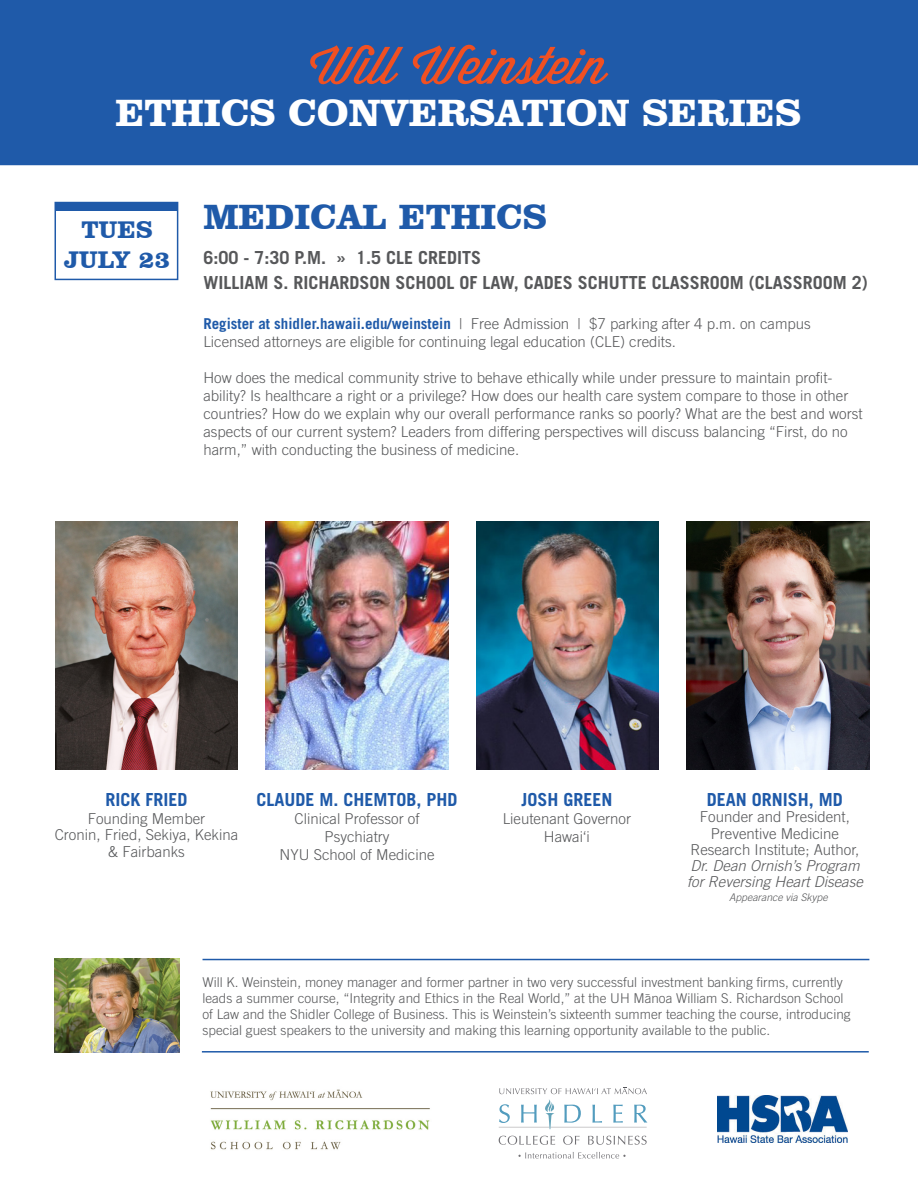
<style>
.page{position:relative;width:918px;height:1188px;background:#fff}
.page>*{position:absolute;margin:0;border:0;box-sizing:border-box;transform-origin:0 0}
.t1{font:51px "Wisdom Script AI";color:#f05022}
.t2{font:700 39px "Clarendon BT";color:#fff}
.topic_title{font:700 36px "Clarendon BT";color:#1f5aa9}
.date{font:700 24.75px "Clarendon BT";color:#1f5aa9}
.time_location{font:700 18px/24.6px "Trade Gothic";color:#57585a}
.name{font:700 18px "Trade Gothic";color:#1f5aa9}
.copy2{font:300 15px/18px "Trade Gothic";color:#57585a;text-align:center}
.time_location-2{font:300 15px "Trade Gothic";color:#57585a}
.t3{font:300 13.5px/16.2px "Trade Gothic";color:#57585a}
.t4{font:italic 300 10.5px "Trade Gothic";color:#57585a}
.s1{font-weight:700;color:#1f5aa9}
.s2{font-style:italic}
</style>
<div class="page">
<div style="left:0;top:0;width:918px;height:165px;background:#1f5aa9"></div>
<hr style="left:202px;top:1051px;width:667px;height:2px;background:#1f5aa9">
<hr style="left:203px;top:959px;width:666px;height:1px;background:#1f5aa9">
<img style="left:54px;top:959px;width:125px;height:94px">
<svg style="left:499px;top:1104px;width:11px;height:19px"></svg>
<svg style="left:521px;top:1105px;width:16px;height:18px"></svg>
<svg style="left:564px;top:1105px;width:17px;height:18px"></svg>
<svg style="left:592px;top:1105px;width:10px;height:18px"></svg>
<svg style="left:613px;top:1105px;width:10px;height:18px"></svg>
<svg style="left:634px;top:1105px;width:13px;height:18px"></svg>
<svg style="left:543px;top:1100px;width:12px;height:29px"></svg>
<svg style="left:499px;top:1136px;width:56px;height:9px"></svg>
<svg style="left:563px;top:1136px;width:17px;height:9px"></svg>
<svg style="left:588px;top:1136px;width:59px;height:9px"></svg>
<hr style="left:551px;top:1127px;width:96px;height:1px;background:#717074">
<hr style="left:499px;top:1127px;width:50px;height:1px;background:#717074">
<svg style="left:518px;top:1152px;width:108px;height:7px"></svg>
<svg style="left:499px;top:1087px;width:148px;height:7px"></svg>
<img style="left:210px;top:1089px;width:220px;height:61px">
<img style="left:718px;top:1096px;width:130px;height:47px">
<img style="left:266px;top:522px;width:182px;height:247px">
<img style="left:476px;top:522px;width:183px;height:247px">
<img style="left:687px;top:522px;width:182px;height:247px">
<img style="left:55px;top:522px;width:183px;height:247px">
<div style="left:55px;top:203px;width:123px;height:8px;background:#1f5aa9"></div>
<div style="left:55px;top:202px;width:123px;height:78px;border:1px solid #1f5aa9"></div>
<h1 class="t1" style="left:310px;top:26px;width:298px">Will Weinstein</h1>
<h2 class="t2" style="left:115px;top:88px;width:687px">ETHICS CONVERSATION SERIES</h2>
<p class="date" style="left:81px;top:214px;width:73px">TUES</p>
<p class="date" style="left:64px;top:244px;width:108px">JULY 23</p>
<p class="topic_title" style="left:203px;top:194px;width:345px">MEDICAL ETHICS</p>
<p class="time_location" style="left:203px;top:245px;width:666px">6:00 - 7:30 P.M. » 1.5 CLE CREDITS<br>WILLIAM S. RICHARDSON SCHOOL OF LAW, CADES SCHUTTE CLASSROOM (CLASSROOM 2)</p>
<p class="time_location-2" style="left:203px;top:314px;width:609px"><span class="s1">Register at shidler.hawaii.edu/weinstein</span> | Free Admission | $7 parking after 4 p.m. on campus</p>
<p class="copy2" style="left:203px;top:332px;width:474px">Licensed attorneys are eligible for continuing legal education (CLE) credits.</p>
<p class="copy2" style="left:203px;top:368px;width:661px;text-align:left">How does the medical community strive to behave ethically while under pressure to maintain profit&shy;ability? Is healthcare a right or a privilege? How does our health care system compare to those in other countries? How do we explain why our overall performance ranks so poorly? What are the best and worst aspects of our current system? Leaders from differing perspectives will discuss balancing “First, do no harm,” with conducting the business of medicine.</p>
<p class="name" style="left:105px;top:789px;width:84px">RICK FRIED</p>
<p class="copy2" style="left:55px;top:811px;width:185px;line-height:16.2px">Founding Member<br>Cronin, Fried, Sekiya, Kekina &amp; Fairbanks</p>
<p class="name" style="left:257px;top:789px;width:202px">CLAUDE M. CHEMTOB, PHD</p>
<p class="copy2" style="left:295px;top:810px;width:126px">Clinical Professor of<br>Psychiatry</p>
<p class="copy2" style="left:280px;top:846px;width:157px">NYU School of Medicine</p>
<p class="name" style="left:521px;top:789px;width:93px">JOSH GREEN</p>
<p class="copy2" style="left:503px;top:810px;width:130px">Lieutenant Governor<br>Hawai‘i</p>
<p class="name" style="left:707px;top:789px;width:138px">DEAN ORNISH, MD</p>
<p class="copy2" style="left:687px;top:809px;width:177px;line-height:16.2px">Founder and President,<br>Preventive Medicine<br>Research Institute; Author,<br><span class="s2">Dr. Dean Ornish’s Program for Reversing Heart Disease</span></p>
<p class="t4" style="left:729px;top:891px;width:100px">Appearance via Skype</p>
<p class="t3" style="left:202px;top:974px;width:650px">Will K. Weinstein, money manager and former partner in two very successful investment banking firms, currently leads a summer course, “Integrity and Ethics in the Real World,” at the UH M¯anoa William S. Richardson School of Law and the Shidler College of Business. This is Weinstein’s sixteenth summer teaching the course, introducing special guest speakers to the university and making this learning opportunity available to the public.</p>
</div>
